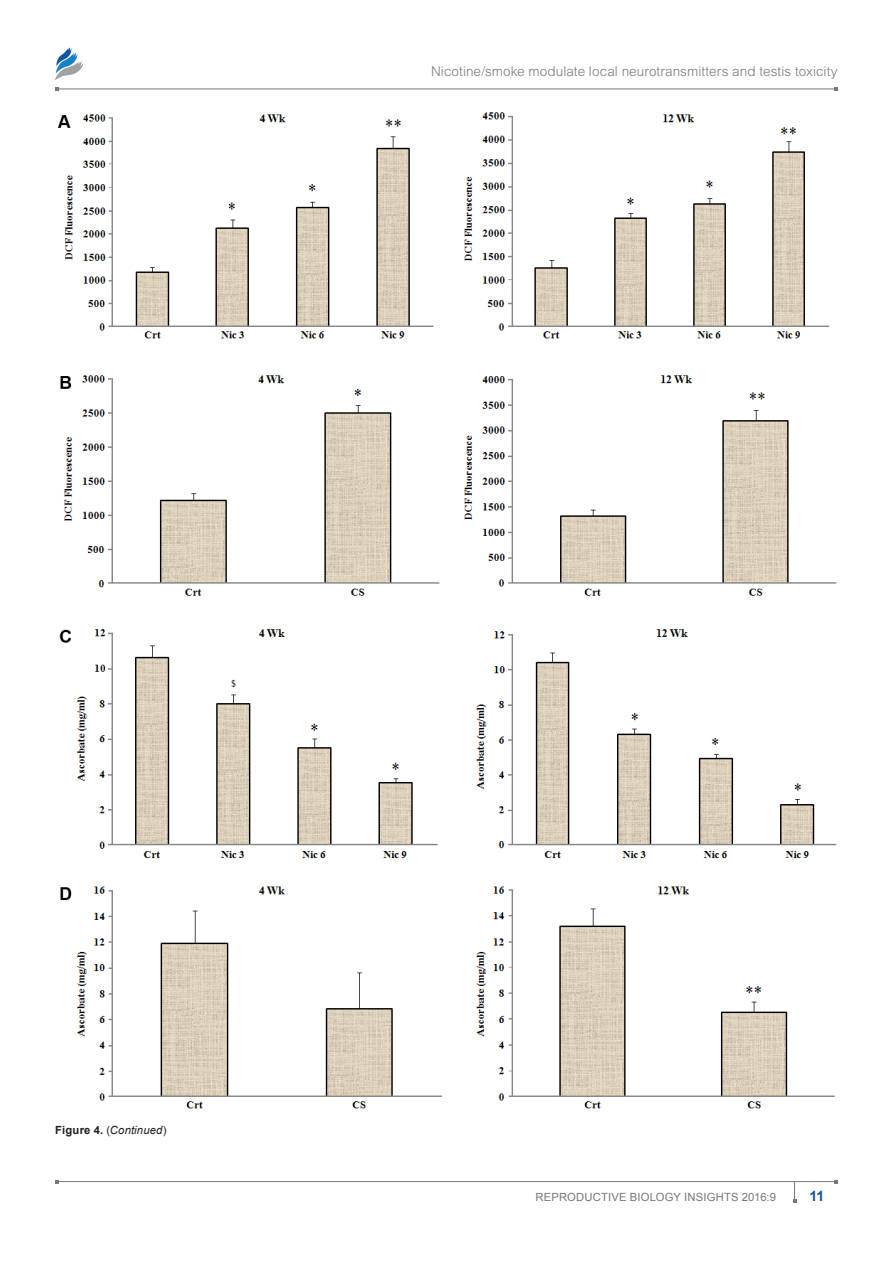
<style>
.page{position:relative;width:893px;height:1263px;background:#fff}
.page>*{position:absolute;margin:0;border:0;box-sizing:border-box;transform-origin:0 0}
.t1{font:700 14.25px "Arial";color:#1055a4}
.t2{font:300 13.5px "Arial MT Std";letter-spacing:.005em;color:#76787b}
.t3{font:11.25px "Arial";letter-spacing:.015em;color:#76787b}
.FigureCaption{font:italic 11.25px "Arial";letter-spacing:.01em;color:#231f20}
.s1{font-weight:700;font-style:normal}
.s2{font-style:normal}
</style>
<div class="page">
<hr style="left:57px;top:89px;width:779px;height:1px;background:#76787b">
<hr style="left:57px;top:1181px;width:779px;height:1px;background:#76787b">
<img style="left:55px;top:47px;width:29px;height:33px">
<svg style="left:793px;top:1182px;width:3px;height:20px"></svg>
<img style="left:57px;top:112px;width:779px;height:997px">
<p class="t2" style="left:431px;top:63px;width:408px">Nicotine/smoke modulate local neurotransmitters and testis toxicity</p>
<p class="FigureCaption" style="left:55px;top:1123px;width:113px"><span class="s1">Figure 4.</span> <span class="s2">(</span>Continued<span class="s2">)</span></p>
<p class="t3" style="left:535px;top:1189px;width:242px">REPRODUCTIVE BIOLOGY I NSIGHTS 2016:9</p>
<p class="t1" style="left:809px;top:1186px;width:16px">11</p>
</div>
